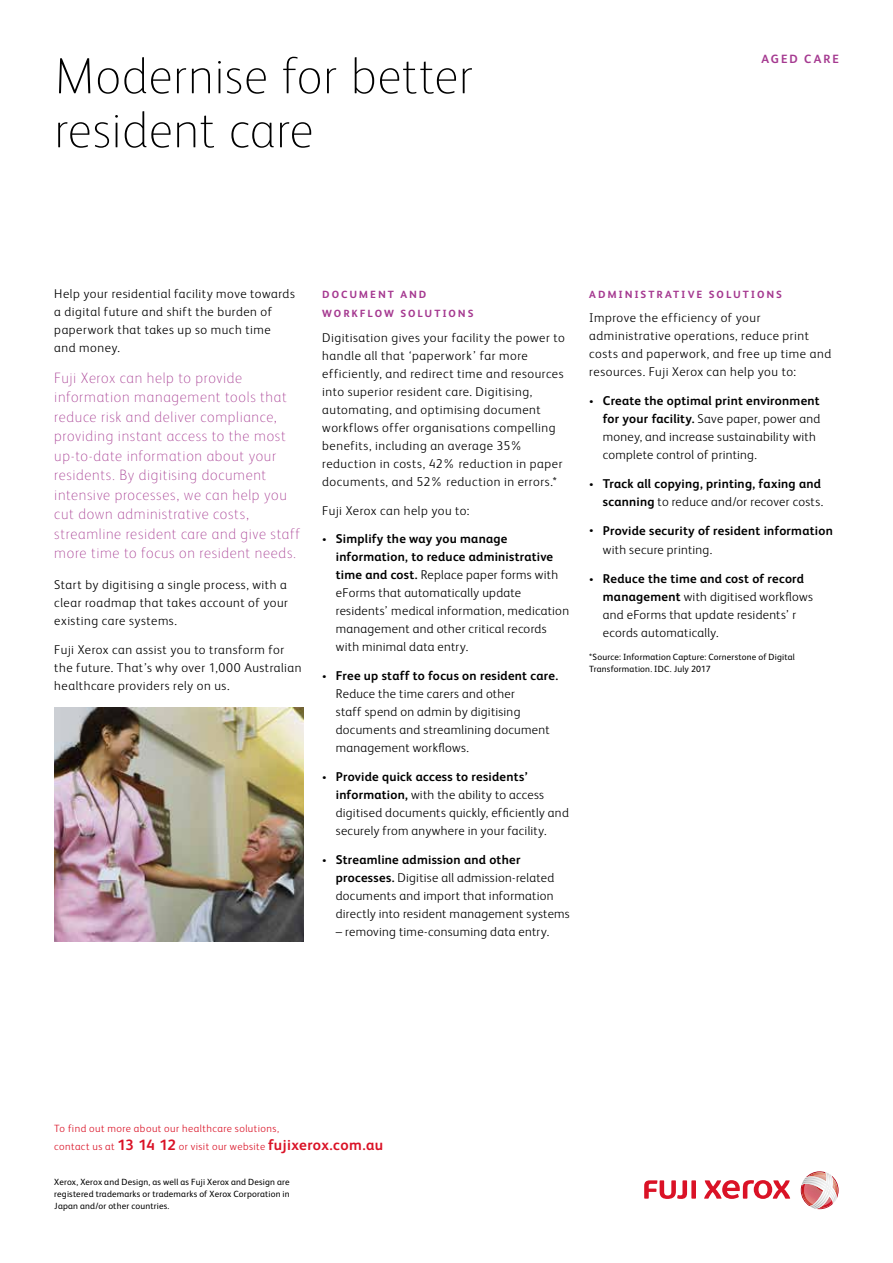
<style>
.page{position:relative;width:893px;height:1263px;background:#fff}
.page>*{position:absolute;margin:0;border:0;box-sizing:border-box;transform-origin:0 0}
.t1{font:100 51px/54px "Xerox Sans";letter-spacing:.01em;color:#000}
.t2{font:100 15px/19.5px "Xerox Sans";letter-spacing:.04em;color:#a53990}
.t3{font:300 12.75px/18px "Xerox Sans";letter-spacing:.03em;color:#000}
.t4{font:700 12.75px/18px "Xerox Sans";letter-spacing:.02em;color:#000;text-align:right}
.t5{font:700 12px/19.5px "Xerox Sans Expert";letter-spacing:.16em;color:#a53990}
.t6{font:700 12px "Xerox Sans";letter-spacing:.165em;color:#a53990}
.t7{font:300 10.5px/18.3px "Xerox Sans";letter-spacing:.045em;color:#da1226}
.t8{font:9px/12px "Xerox Sans";letter-spacing:.02em;color:#000}
.s1{font-size:9px}
.s2{font-weight:700}
.s3{font-weight:300;font-size:9px}
.s4{font-weight:300}
.s5{font-weight:700;font-size:15px}
</style>
<div class="page">
<img style="left:54px;top:707px;width:250px;height:235px">
<svg style="left:801px;top:1171px;width:38px;height:38px"></svg>
<img style="left:810px;top:1172px;width:20px;height:36px">
<svg style="left:704px;top:1180px;width:86px;height:19px"></svg>
<div style="left:691px;top:1180px;width:5px;height:19px;background:#da1226"></div>
<svg style="left:644px;top:1180px;width:43px;height:19px"></svg>
<h1 class="t1" style="left:54px;top:46px;width:420px">Modernise for better resident care</h1>
<p class="t6" style="left:761px;top:51px;width:79px">AGED CARE</p>
<p class="t3" style="left:54px;top:284px;width:242px">Help your residential facility move towards a digital future and shift the burden of paperwork that takes up so much time and money.</p>
<p class="t2" style="left:54px;top:367px;width:247px">Fuji Xerox can help to provide information management tools that reduce risk and deliver compliance, providing instant access to the most up-to-date information about your residents. By digitising document intensive processes, we can help you cut down administrative costs, streamline resident care and give staff more time to focus on resident needs.</p>
<p class="t3" style="left:54px;top:575px;width:235px;text-align:justify">Start by digitising a single process, with a clear roadmap that takes account of your existing care systems.</p>
<p class="t3" style="left:54px;top:640px;width:249px">Fuji Xerox can assist you to transform for the future. That’s why over 1,000 Australian healthcare providers rely on us.</p>
<p class="t5" style="left:322px;top:285px;width:153px">DOCUMENT AND<br>WORKFLOW SOLUTIONS</p>
<p class="t3" style="left:322px;top:328px;width:244px">Digitisation gives your facility the power to handle all that ‘paperwork’ far more efficiently, and redirect time and resources into superior resident care. Digitising, automating, and optimising document workflows offer organisations compelling benefits, including an average 35% reduction in costs, 42% reduction in paper documents, and 52% reduction in errors.*</p>
<p class="t3" style="left:322px;top:501px;width:149px">Fuji Xerox can help you to:</p>
<p class="t3" style="left:336px;top:529px;width:235px;text-indent:-14px"><span class="s1">•</span> <span class="s2">Simplify the way you manage information, to reduce administrative time and cost.</span> Replace paper forms with eForms that automatically update residents’ medical information, medication management and other critical records with minimal data entry.</p>
<p class="t3" style="left:336px;top:666px;width:224px;text-indent:-14px"><span class="s1">•</span> <span class="s2">Free up staff to focus on resident care.<br></span>Reduce the time carers and other<br>staff spend on admin by digitising documents and streamlining document management workflows.</p>
<p class="t3" style="left:336px;top:767px;width:235px;text-indent:-14px"><span class="s1">•</span> <span class="s2">Provide quick access to residents’ information,</span> with the ability to access digitised documents quickly, efficiently and securely from anywhere in your facility.</p>
<p class="t3" style="left:336px;top:850px;width:235px;text-indent:-14px"><span class="s1">•</span> <span class="s2">Streamline admission and other processes.</span> Digitise all admission-related documents and import that information directly into resident management systems</p>
<p class="t3" style="left:336px;top:922px;width:215px">– removing time-consuming data entry.</p>
<p class="t5" style="left:589px;top:285px;width:194px">ADMINISTRATIVE SOLUTIONS</p>
<p class="t3" style="left:589px;top:308px;width:243px">Improve the efficiency of your administrative operations, reduce print costs and paperwork, and free up time and resources. Fuji Xerox can help you to:</p>
<p class="t3" style="left:603px;top:391px;width:219px;text-indent:-14px"><span class="s1">•</span> <span class="s2">Create the optimal print environment for your facility.</span> Save paper, power and money, and increase sustainability with complete control of printing.</p>
<p class="t4" style="left:589px;top:474px;width:235px"><span class="s3">•</span> Track all copying, printing, faxing and scanning <span class="s4">to reduce and/or recover costs.</span></p>
<p class="t4" style="left:603px;top:520px;width:231px;line-height:19.5px;text-align:left;text-indent:-14px"><span class="s3">•</span> Provide security of resident information <span class="s4">with secure printing.</span></p>
<p class="t3" style="left:603px;top:569px;width:212px;text-indent:-14px"><span class="s1">•</span> <span class="s2">Reduce the time and cost of record management</span> with digitised workflows and eForms that update residents’ r ecords automatically.</p>
<p class="t8" style="left:589px;top:650px;width:207px">*Source: Information Capture: Cornerstone of Digital<br>Transformation. IDC. July 2017</p>
<p class="t7" style="left:54px;top:1119px;width:330px">To find out more about our healthcare solutions,<br>contact us at <span class="s5">13 14 12</span> or visit our website <span class="s5">fujixerox.com.au</span></p>
<p class="t8" style="left:54px;top:1175px;width:237px;text-align:justify">Xerox, Xerox and Design, as well as Fuji Xerox and Design are registered trademarks or trademarks of Xerox Corporation in Japan and/or other countries.</p>
</div>
